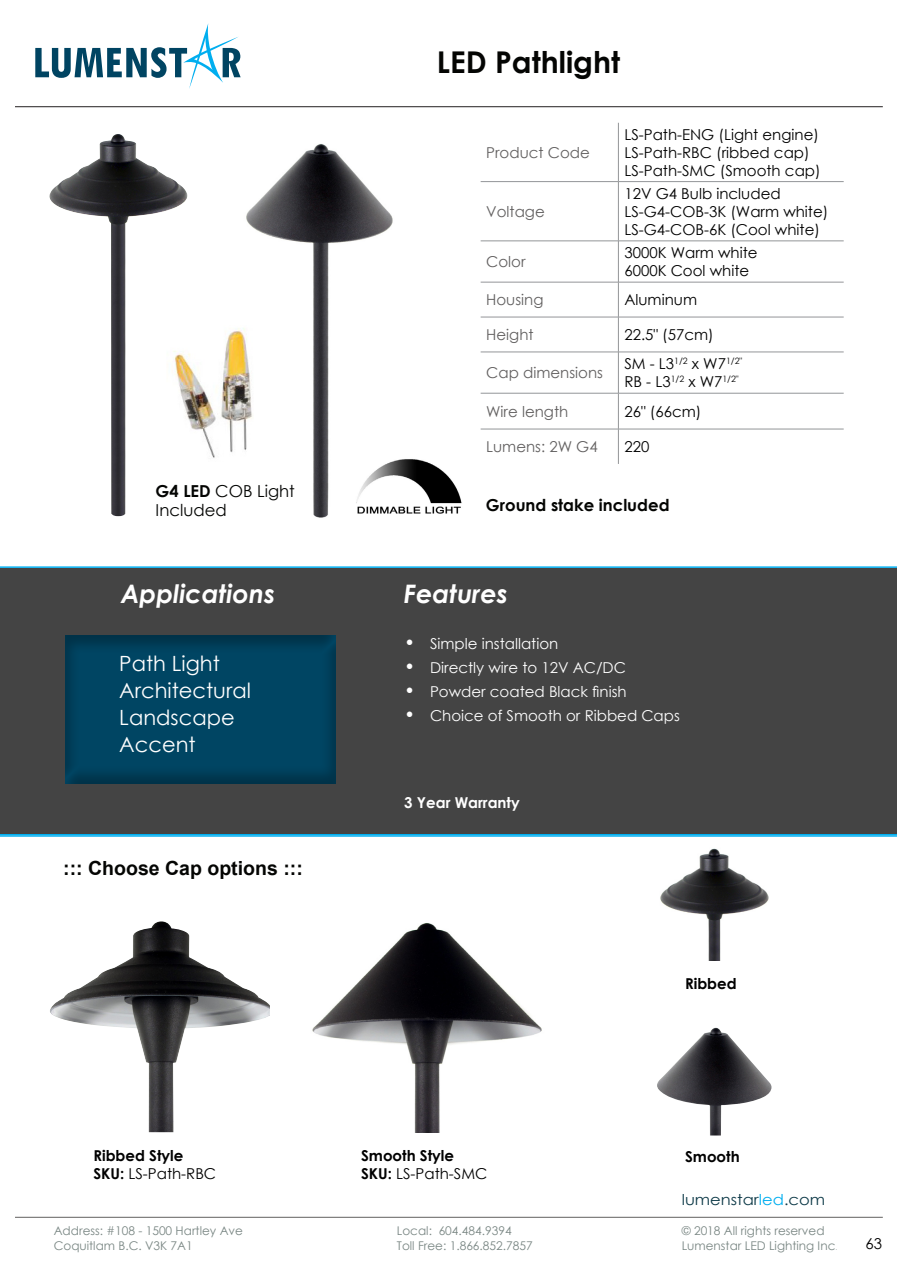
<style>
.page{position:relative;width:897px;height:1264px;background:#fff}
.page>*{position:absolute;margin:0;border:0;box-sizing:border-box;transform-origin:0 0}
.t1{font:700 30px "Century Gothic";color:#040503}
.t2{font:italic 700 25.5px "Century Gothic";color:#fff}
.t3{font:21px/27px "Century Gothic";color:#fff}
.t4{font:700 19.5px "Arial";color:#040503}
.t5{font:16.5px "Century Gothic";color:#040503}
.t6{font:700 16.5px "Century Gothic";color:#040503}
.Black_Eras_light{font:15px "Century Gothic";color:#000001}
.t7{font:15px "Century Gothic";color:#fff}
.t8{font:15px "Century Gothic";color:#626060}
.Black_Eras_light-2{font:700 15px "Century Gothic";color:#000001}
.t9{font:15px "Century Gothic";color:#0f3b49;scale:1.09 1}
.t10{font:700 15px "Century Gothic";color:#fff}
.t11{font:12px/14.4px "Century Gothic";color:#798683}
.s1{font-weight:700}
.s2{font-family:"Eras ITC";font-weight:300;font-size:19.5px}
.s3{color:#00aeef}
.s4{font-family:"Eras ITC";font-weight:300}
</style>
<div class="page">
<hr style="left:15px;top:1217px;width:867px;height:1px;background:#62615f">
<img style="left:660px;top:848px;width:109px;height:112px">
<hr style="left:0;top:835px;width:896px;height:1px;background:#00aeef">
<hr style="left:0;top:566px;width:896px;height:2px;background:#00aeef">
<hr style="left:0;top:833px;width:896px;height:2px;background:#00aeef">
<div style="left:0;top:568px;width:896px;height:265px;background:#444"></div>
<div style="left:65px;top:632px;width:273px;height:156px;background:#231f20;opacity:.32"></div>
<img style="left:246px;top:144px;width:147px;height:374px">
<img style="left:50px;top:134px;width:137px;height:382px">
<img style="left:50px;top:921px;width:220px;height:211px">
<img style="left:312px;top:923px;width:230px;height:209px">
<img style="left:657px;top:1027px;width:114px;height:108px">
<svg style="left:480px;top:122px;width:364px;height:342px"></svg>
<img style="left:156px;top:325px;width:98px;height:138px">
<img style="left:349px;top:457px;width:113px;height:59px">
<svg style="left:35px;top:23px;width:205px;height:66px"></svg>
<hr style="left:15px;top:106px;width:867px;height:1px;background:#231f20">
<p class="t1" style="left:437px;top:39px;width:184px">LED Pathlight</p>
<p class="t8" style="left:486px;top:142px;width:105px">Product Code</p>
<p class="t8" style="left:486px;top:201px;width:60px">Voltage</p>
<p class="t8" style="left:486px;top:251px;width:41px">Color</p>
<p class="Black_Eras_light" style="left:624px;top:124px;width:196px">LS-Path-ENG (Light engine)</p>
<p class="Black_Eras_light" style="left:624px;top:142px;width:187px">LS-Path-RBC (ribbed cap)</p>
<p class="Black_Eras_light" style="left:624px;top:160px;width:198px">LS-Path-SMC (Smooth cap)</p>
<p class="Black_Eras_light" style="left:624px;top:183px;width:158px">12V G4 Bulb included</p>
<p class="Black_Eras_light" style="left:624px;top:201px;width:205px">LS-G4-COB-3K (Warm white)</p>
<p class="Black_Eras_light" style="left:624px;top:219px;width:197px">LS-G4-COB-6K (Cool white)</p>
<p class="Black_Eras_light" style="left:624px;top:242px;width:135px">3000K Warm white</p>
<p class="Black_Eras_light" style="left:624px;top:260px;width:126px">6000K Cool white</p>
<p class="t8" style="left:486px;top:289px;width:59px">Housing</p>
<p class="Black_Eras_light" style="left:624px;top:289px;width:74px">Aluminum</p>
<p class="t8" style="left:486px;top:324px;width:49px">Height</p>
<p class="Black_Eras_light" style="left:624px;top:324px;width:91px">22.5" (57cm)</p>
<p class="t8" style="left:486px;top:362px;width:118px">Cap dimensions</p>
<p class="Black_Eras_light" style="left:624px;top:353px;width:119px">SM - L3<sup>1/2</sup> x W7<sup>1/2"</sup></p>
<p class="Black_Eras_light" style="left:624px;top:371px;width:116px">RB - L3<sup>1/2</sup> x W7<sup>1/2"</sup></p>
<p class="t5" style="left:156px;top:479px;width:141px"><span class="s1">G4 LED</span> COB Light</p>
<p class="t5" style="left:156px;top:499px;width:73px">Included</p>
<p class="t8" style="left:486px;top:401px;width:84px">Wire length</p>
<p class="Black_Eras_light" style="left:624px;top:401px;width:78px">26" (66cm)</p>
<p class="t8" style="left:486px;top:436px;width:113px">Lumens: 2W G4</p>
<p class="Black_Eras_light" style="left:624px;top:436px;width:26px">220</p>
<p class="t6" style="left:486px;top:492px;width:185px">Ground stake included</p>
<p class="t2" style="left:121px;top:574px;width:156px">Applications</p>
<p class="t2" style="left:404px;top:574px;width:106px">Features</p>
<p class="t7" style="left:403px;top:633px;width:157px"><span class="s2">•</span> Simple installation</p>
<p class="t7" style="left:403px;top:657px;width:224px"><span class="s2">•</span> Directly wire to 12V AC/DC</p>
<p class="t7" style="left:403px;top:681px;width:225px"><span class="s2">•</span> Powder coated Black finish</p>
<p class="t7" style="left:403px;top:705px;width:278px"><span class="s2">•</span> Choice of Smooth or Ribbed Caps</p>
<h3 class="t3" style="left:119px;top:650px;width:133px">Path Light<br>Architectural<br>Landscape<br>Accent</h3>
<p class="t4" style="left:63px;top:854px;width:241px">::: Choose Cap options :::</p>
<p class="t10" style="left:404px;top:791px;width:117px">3 Year Warranty</p>
<p class="Black_Eras_light-2" style="left:93px;top:1144px;width:92px">Ribbed Style</p>
<p class="Black_Eras_light" style="left:93px;top:1162px;width:124px"><span class="s1">SKU:</span> LS-Path-RBC</p>
<p class="Black_Eras_light-2" style="left:361px;top:1144px;width:94px">Smooth Style</p>
<p class="Black_Eras_light" style="left:361px;top:1162px;width:128px"><span class="s1">SKU:</span> LS-Path-SMC</p>
<p class="Black_Eras_light-2" style="left:685px;top:972px;width:53px">Ribbed</p>
<p class="Black_Eras_light-2" style="left:685px;top:1145px;width:56px">Smooth</p>
<p class="t9" style="left:681px;top:1188px;width:133px">lumenstar<span class="s3">led</span>.com</p>
<p class="t11" style="left:681px;top:1223px;width:157px">© 2018 All rights reserved<br>Lumenstar LED Lighting Inc<span class="s4">.</span></p>
<p class="t11" style="left:54px;top:1223px;width:191px">Address: #108 - 1500 Hartley Ave<br>Coquitlam B.C. V3K 7A1</p>
<p class="t11" style="left:397px;top:1223px;width:137px">Local: 604.484.9394<br>Toll Free: 1.866.852.7857</p>
<p class="Black_Eras_light" style="left:865px;top:1233px;width:18px">63</p>
</div>
